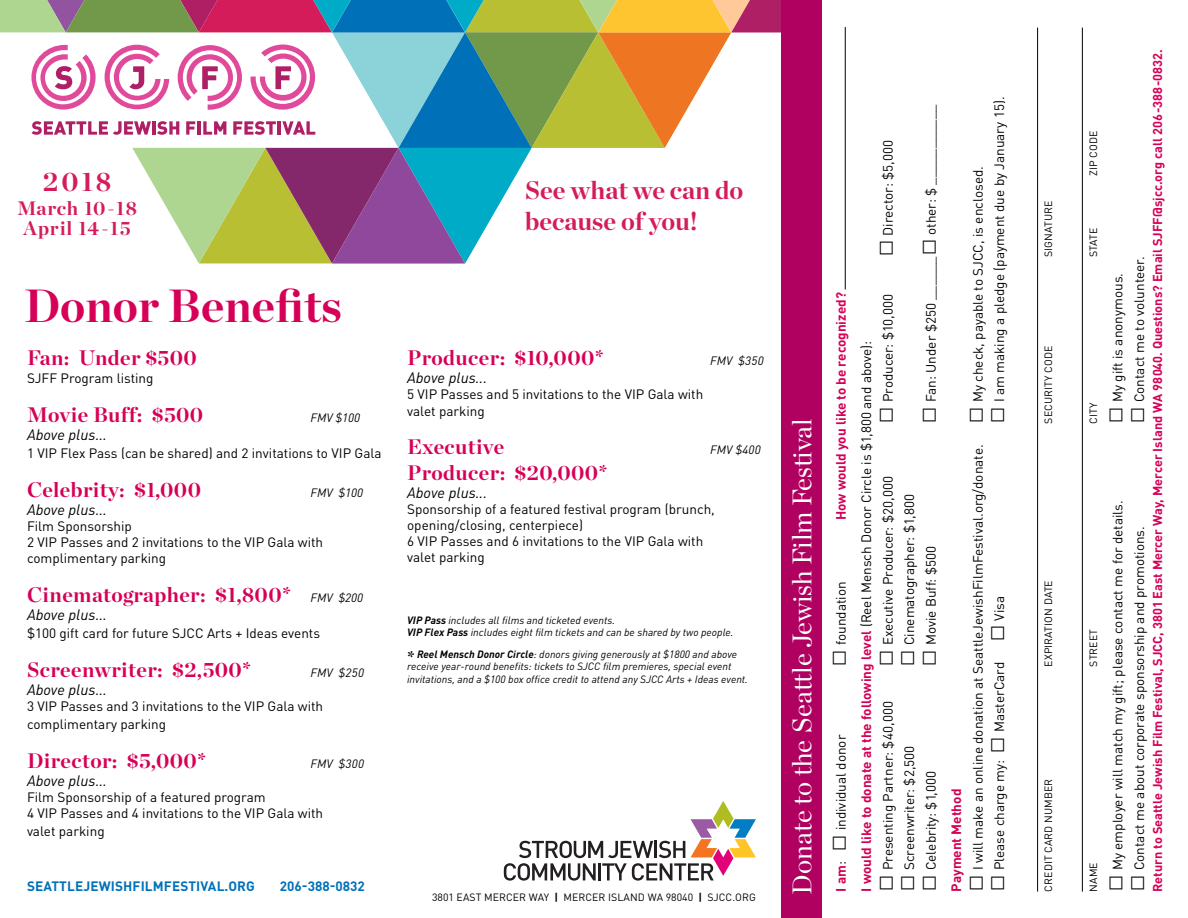
<style>
.page{position:relative;width:1188px;height:918px;background:#fff}
.page>*{position:absolute;margin:0;border:0;box-sizing:border-box;transform-origin:0 0}
.t1{font:700 46.5px "Chronicle Display";color:#d60057}
.t2{font:27px "Chronicle Display";letter-spacing:-.005em;color:#fff}
.t3{font:700 27px "Chronicle Display";color:#d51c5a}
.t4{font:700 25.5px/30.6px "Chronicle Display";color:#d51c5a}
.t5{font:700 21px "Chronicle Display";letter-spacing:.02em;color:#d60057}
.t6{font:700 19.5px/19.5px "Chronicle Display";letter-spacing:.04em;color:#d51c5a;text-align:center}
.t7{font:italic 15px "DIN Pro";color:#000}
.t8{font:13.5px/16.2px "DIN Pro";color:#000}
.t9{font:700 13.5px/25.2px "DIN Pro";color:#d60057}
.t10{font:700 13.5px "DIN Pro";letter-spacing:.01em;color:#0071b9}
.t11{font:700 12.75px "DIN Pro";color:#d60057}
.t12{font:italic 12px "DIN Pro";color:#000}
.t13{font:italic 10.5px/12.6px "DIN Pro";color:#000}
.t14{font:10.5px "DIN Pro";letter-spacing:.01em;color:#000}
.s1{font-family:"DIN Pro";font-weight:400;font-style:italic;font-size:12px;color:#000}
.s2{font-weight:700}
.s3{font-family:"Chronicle Display";font-weight:700;font-style:normal;font-size:18px}
.s4{font-size:18px}
.s5{font-weight:400;color:#000}
.s6{font-weight:700;color:#d60057}
</style>
<div class="page">
<svg style="left:0;top:0;width:782px;height:264px"></svg>
<div style="left:782px;top:0;width:40px;height:918px;background:#b00060"></div>
<hr style="left:1037px;top:28px;width:1px;height:864px;background:#000">
<hr style="left:1082px;top:28px;width:1px;height:864px;background:#000">
<hr style="left:845px;top:27px;width:1px;height:263px;background:#000">
<svg style="left:504px;top:801px;width:252px;height:80px"></svg>
<h2 class="t3" style="left:43px;top:160px;width:70px">2018</h2>
<h3 class="t6" style="left:17px;top:197px;width:122px">March 10-18<br>April 14-15</h3>
<h1 class="t1" style="left:24px;top:268px;width:319px">Donor Benefits</h1>
<h3 class="t5" style="left:27px;top:341px;width:171px">Fan: Under $500</h3>
<p class="t8" style="left:27px;top:369px;width:128px">SJFF Program listing</p>
<h3 class="t5" style="left:27px;top:398px;width:178px">Movie Buff: $500</h3>
<p class="t12" style="left:310px;top:409px;width:51px">FMV $100</p>
<p class="t7" style="left:27px;top:423px;width:82px">Above plus...</p>
<p class="t8" style="left:27px;top:444px;width:356px">1 VIP Flex Pass (can be shared) and 2 invitations to VIP Gala</p>
<h3 class="t5" style="left:27px;top:472px;width:176px">Celebrity: $1,000</h3>
<p class="t12" style="left:310px;top:483px;width:54px">FMV $100</p>
<p class="t7" style="left:27px;top:498px;width:82px">Above plus...</p>
<p class="t8" style="left:27px;top:517px;width:298px">Film Sponsorship<br>2 VIP Passes and 2 invitations to the VIP Gala with complimentary parking</p>
<h3 class="t5" style="left:27px;top:578px;width:338px">Cinematographer: $1,800* <span class="s1">FMV $200</span></h3>
<p class="t7" style="left:27px;top:603px;width:82px">Above plus...</p>
<p class="t8" style="left:27px;top:624px;width:295px">$100 gift card for future SJCC Arts + Ideas events</p>
<h3 class="t5" style="left:27px;top:652px;width:226px">Screenwriter: $2,500*</h3>
<p class="t12" style="left:310px;top:663px;width:55px">FMV $250</p>
<p class="t7" style="left:27px;top:678px;width:82px">Above plus...</p>
<p class="t8" style="left:27px;top:696px;width:298px;line-height:18px">3 VIP Passes and 3 invitations to the VIP Gala with complimentary parking</p>
<h3 class="t5" style="left:27px;top:743px;width:181px">Director: $5,000*</h3>
<p class="t12" style="left:310px;top:754px;width:55px">FMV $300</p>
<p class="t7" style="left:27px;top:769px;width:82px">Above plus...</p>
<p class="t8" style="left:27px;top:788px;width:298px">Film Sponsorship of a featured program<br>4 VIP Passes and 4 invitations to the VIP Gala with</p>
<p class="t8" style="left:27px;top:822px;width:79px">valet parking</p>
<p class="t10" style="left:27px;top:875px;width:229px">SEATTLEJEWISHFILMFESTIVAL.ORG</p>
<p class="t10" style="left:280px;top:875px;width:86px">206-388-0832</p>
<h3 class="t4" style="left:525px;top:173px;width:220px">See what we can do because of you!</h3>
<h3 class="t5" style="left:407px;top:341px;width:198px">Producer: $10,000*</h3>
<p class="t12" style="left:710px;top:352px;width:55px">FMV $350</p>
<p class="t7" style="left:407px;top:367px;width:82px">Above plus...</p>
<p class="t8" style="left:407px;top:386px;width:298px">5 VIP Passes and 5 invitations to the VIP Gala with valet parking</p>
<h3 class="t5" style="left:407px;top:430px;width:99px">Executive</h3>
<p class="t12" style="left:710px;top:441px;width:52px">FMV $400</p>
<h3 class="t5" style="left:407px;top:455px;width:202px">Producer: $20,000*</h3>
<p class="t7" style="left:407px;top:481px;width:82px">Above plus...</p>
<p class="t8" style="left:407px;top:500px;width:309px">Sponsorship of a featured festival program (brunch, opening/closing, centerpiece)<br>6 VIP Passes and 6 invitations to the VIP Gala with valet parking</p>
<p class="t13" style="left:407px;top:613px;width:328px"><span class="s2">VIP Pass</span> includes all films and ticketed events.<br><span class="s2">VIP Flex Pass</span> includes eight film tickets and can be shared by two people.</p>
<p class="t13" style="left:407px;top:647px;width:342px"><span class="s3">*</span> <span class="s2">Reel Mensch Donor Circle</span>: donors giving generously at $1800 and above receive year-round benefits: tickets to SJCC film premieres, special event invitations, and a $100 box office credit to attend any SJCC Arts + Ideas event.</p>
<p class="t14" style="left:432px;top:889px;width:325px">3801 EAST MERCER WAY <span class="s2">|</span> MERCER ISLAND WA 98040 <span class="s2">|</span> SJCC.ORG</p>
<h2 class="t2" style="left:781px;top:895px;width:478px;rotate:-90deg">Donate to the Seattle Jewish Film Festival</h2>
<p class="t8" style="left:922px;top:424px;width:320px;rotate:-90deg"><span class="s4">□</span> Fan: Under $250 ______<span class="s4">□</span> other: $ ___________</p>
<p class="t8" style="left:879px;top:257px;width:118px;rotate:-90deg"><span class="s4">□</span> Director: $5,000</p>
<p class="t9" style="left:828px;top:892px;width:601px;text-indent:371px;rotate:-90deg">How would you like to be recognized?<br>I would like to donate at the following level <span class="s5">(Reel Mensch Donor Circle is $1,800 and above):</span></p>
<p class="t8" style="left:879px;top:424px;width:131px;rotate:-90deg"><span class="s4">□</span> Producer: $10,000</p>
<p class="t8" style="left:879px;top:667px;width:192px;rotate:-90deg"><span class="s4">□</span> Executive Producer: $20,000</p>
<p class="t8" style="left:900px;top:667px;width:174px;rotate:-90deg"><span class="s4">□</span> Cinematographer: $1,800</p>
<p class="t8" style="left:922px;top:667px;width:122px;rotate:-90deg"><span class="s4">□</span> Movie Buff: $500</p>
<p class="t8" style="left:832px;top:667px;width:86px;rotate:-90deg"><span class="s4">□</span> foundation</p>
<p class="t8" style="left:879px;top:892px;width:192px;rotate:-90deg"><span class="s4">□</span> Presenting Partner: $40,000</p>
<p class="t8" style="left:832px;top:892px;width:158px;rotate:-90deg"><span class="s6">I am</span>: <span class="s4">□</span> individual donor</p>
<p class="t8" style="left:900px;top:892px;width:147px;rotate:-90deg"><span class="s4">□</span> Screenwriter: $2,500</p>
<p class="t8" style="left:922px;top:892px;width:122px;rotate:-90deg"><span class="s4">□</span> Celebrity: $1,000</p>
<p class="t8" style="left:990px;top:424px;width:328px;rotate:-90deg"><span class="s4">□</span> I am making a pledge (payment due by January 15).</p>
<p class="t8" style="left:969px;top:892px;width:727px;rotate:-90deg"><span class="s4">□</span> I will make an online donation at SeattleJewishFilmFestival.org/donate. <span class="s4">□</span> My check, payable to SJCC, is enclosed.</p>
<p class="t8" style="left:990px;top:892px;width:297px;rotate:-90deg"><span class="s4">□</span> Please charge my: <span class="s4">□</span> MasterCard <span class="s4">□</span> Visa</p>
<p class="t9" style="left:943px;top:892px;width:104px;rotate:-90deg">Payment Method</p>
<p class="t14" style="left:1041px;top:257px;width:58px;rotate:-90deg">SIGNATURE</p>
<p class="t14" style="left:1041px;top:424px;width:79px;rotate:-90deg">SECURITY CODE</p>
<p class="t14" style="left:1041px;top:667px;width:88px;rotate:-90deg">EXPIRATION DATE</p>
<p class="t14" style="left:1041px;top:892px;width:114px;rotate:-90deg">CREDIT CARD NUMBER</p>
<p class="t14" style="left:1086px;top:176px;width:47px;rotate:-90deg">ZIP CODE</p>
<p class="t14" style="left:1086px;top:257px;width:31px;rotate:-90deg">STATE</p>
<p class="t14" style="left:1086px;top:424px;width:23px;rotate:-90deg">CITY</p>
<p class="t14" style="left:1086px;top:667px;width:39px;rotate:-90deg">STREET</p>
<p class="t14" style="left:1086px;top:892px;width:31px;rotate:-90deg">NAME</p>
<p class="t11" style="left:1148px;top:892px;width:844px;rotate:-90deg">Return to Seattle Jewish Film Festival, SJCC, 3801 East Mercer Way, Mercer Island WA 98040. Questions? Email SJFF@sjcc.org call 206-388-0832.</p>
<p class="t8" style="left:1130px;top:424px;width:169px;rotate:-90deg"><span class="s4">□</span> Contact me to volunteer.</p>
<p class="t8" style="left:1109px;top:424px;width:152px;rotate:-90deg"><span class="s4">□</span> My gift is anonymous.</p>
<p class="t8" style="left:1109px;top:892px;width:393px;rotate:-90deg"><span class="s4">□</span> My employer will match my gift; please contact me for details.</p>
<p class="t8" style="left:1130px;top:892px;width:367px;rotate:-90deg"><span class="s4">□</span> Contact me about corporate sponsorship and promotions.</p>
</div>
